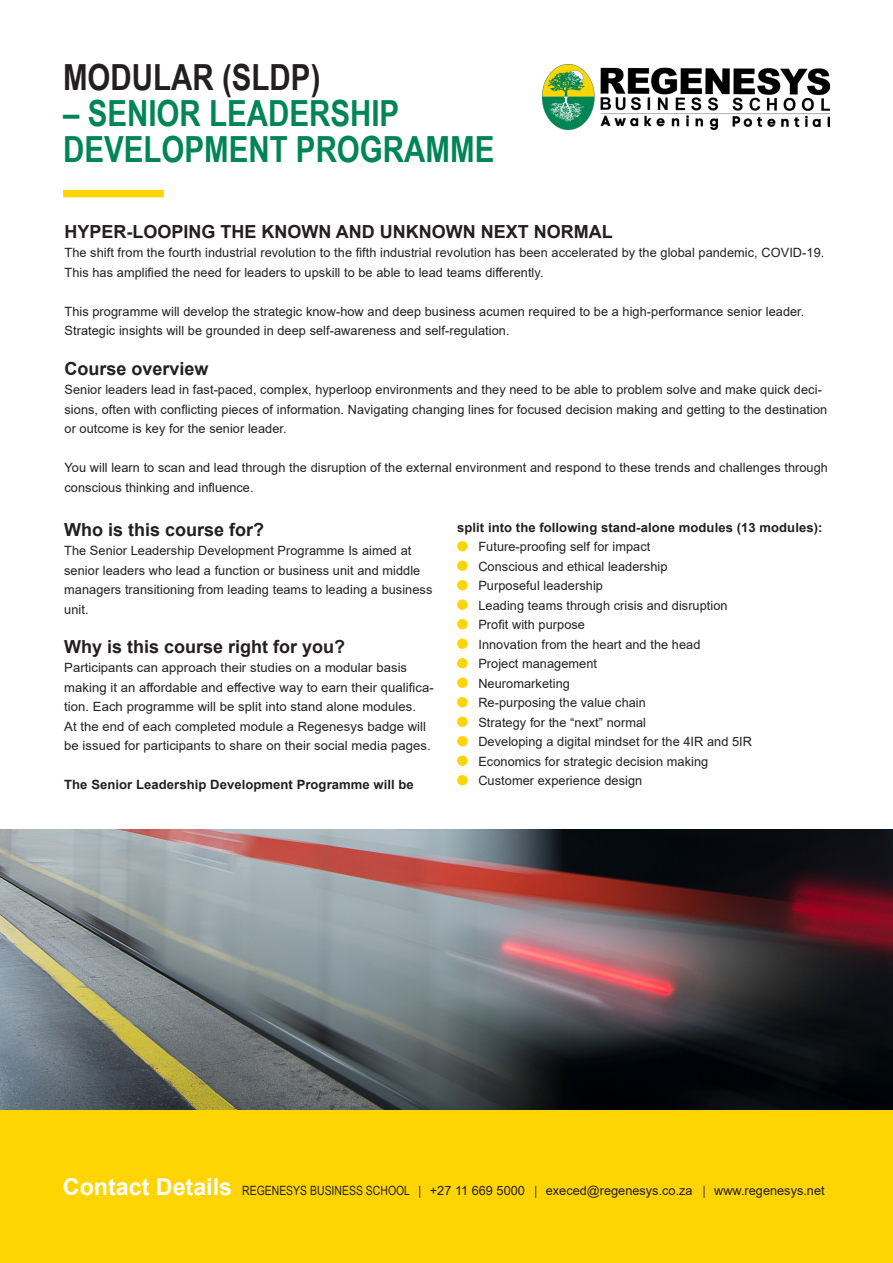
<style>
.page{position:relative;width:893px;height:1263px;background:#fff}
.page>*{position:absolute;margin:0;border:0;box-sizing:border-box;transform-origin:0 0}
.t1{font:700 36px "Arial Narrow";color:#008554}
.t2{font:700 36px "Arial Narrow";color:#231f20}
.t3{font:700 18px "Arial";color:#231f20}
.t4{font:12.75px/19.5px "Arial";letter-spacing:.005em;color:#231f20}
.t5{font:700 12.75px "Arial";letter-spacing:.005em;color:#231f20}
.s1{font-weight:700;font-size:23.25px;color:#fff}
.s2{font-family:"Arial Narrow"}
</style>
<div class="page">
<div style="left:0;top:1109px;width:893px;height:154px;background:#fed503"></div>
<div style="left:457px;top:541px;width:11px;height:10px;background:#fed503;border-radius:50%"></div>
<div style="left:457px;top:560px;width:11px;height:11px;background:#fed503;border-radius:50%"></div>
<div style="left:457px;top:580px;width:11px;height:10px;background:#fed503;border-radius:50%"></div>
<div style="left:457px;top:599px;width:11px;height:11px;background:#fed503;border-radius:50%"></div>
<div style="left:457px;top:619px;width:11px;height:10px;background:#fed503;border-radius:50%"></div>
<div style="left:457px;top:638px;width:11px;height:11px;background:#fed503;border-radius:50%"></div>
<div style="left:457px;top:658px;width:11px;height:10px;background:#fed503;border-radius:50%"></div>
<div style="left:457px;top:677px;width:11px;height:11px;background:#fed503;border-radius:50%"></div>
<div style="left:457px;top:697px;width:11px;height:10px;background:#fed503;border-radius:50%"></div>
<div style="left:457px;top:716px;width:11px;height:11px;background:#fed503;border-radius:50%"></div>
<div style="left:457px;top:736px;width:11px;height:10px;background:#fed503;border-radius:50%"></div>
<div style="left:457px;top:755px;width:11px;height:11px;background:#fed503;border-radius:50%"></div>
<div style="left:457px;top:775px;width:11px;height:10px;background:#fed503;border-radius:50%"></div>
<div style="left:63px;top:190px;width:101px;height:7px;background:#fed503"></div>
<img style="left:542px;top:65px;width:288px;height:64px">
<img style="left:0;top:829px;width:893px;height:280px">
<p class="t2" style="left:63px;top:50px;width:259px">MODULAR (SLDP)</p>
<p class="t1" style="left:63px;top:86px;width:338px">– SENIOR LEADERSHIP</p>
<p class="t1" style="left:63px;top:122px;width:433px">DEVELOPMENT PROGRAMME</p>
<p class="t3" style="left:65px;top:220px;width:550px">HYPER-LOOPING THE KNOWN AND UNKNOWN NEXT NORMAL</p>
<p class="t4" style="left:65px;top:243px;width:761px">The shift from the fourth industrial revolution to the fifth industrial revolution has been accelerated by the global pandemic, COVID-19.<br>This has amplified the need for leaders to upskill to be able to lead teams differently.</p>
<p class="t4" style="left:65px;top:302px;width:741px">This programme will develop the strategic know-how and deep business acumen required to be a high-performance senior leader.<br>Strategic insights will be grounded in deep self-awareness and self-regulation.</p>
<p class="t3" style="left:65px;top:356px;width:146px">Course overview</p>
<p class="t4" style="left:65px;top:380px;width:764px">Senior leaders lead in fast-paced, complex, hyperloop environments and they need to be able to problem solve and make quick deci&shy;sions, often with conflicting pieces of information. Navigating changing lines for focused decision making and getting to the destination or outcome is key for the senior leader.</p>
<p class="t4" style="left:65px;top:458px;width:765px">You will learn to scan and lead through the disruption of the external environment and respond to these trends and challenges through conscious thinking and influence.</p>
<p class="t3" style="left:64px;top:517px;width:202px">Who is this course for?</p>
<p class="t4" style="left:64px;top:541px;width:370px">The Senior Leadership Development Programme Is aimed at senior leaders who lead a function or business unit and middle managers transitioning from leading teams to leading a business unit.</p>
<p class="t3" style="left:64px;top:634px;width:283px">Why is this course right for you?</p>
<p class="t4" style="left:64px;top:658px;width:371px">Participants can approach their studies on a modular basis making it an affordable and effective way to earn their qualifica&shy;tion. Each programme will be split into stand alone modules.<br>At the end of each completed module a Regenesys badge will be issued for participants to share on their social media pages.</p>
<p class="t5" style="left:64px;top:776px;width:351px">The Senior Leadership Development Programme will be</p>
<p class="t5" style="left:457px;top:519px;width:367px">split into the following stand-alone modules (13 modules):</p>
<p class="t4" style="left:478px;top:537px;width:173px">Future-proofing self for impact</p>
<p class="t4" style="left:478px;top:557px;width:191px">Conscious and ethical leadership</p>
<p class="t4" style="left:478px;top:576px;width:126px">Purposeful leadership</p>
<p class="t4" style="left:478px;top:596px;width:251px">Leading teams through crisis and disruption</p>
<p class="t4" style="left:478px;top:615px;width:108px">Profit with purpose</p>
<p class="t4" style="left:478px;top:635px;width:224px">Innovation from the heart and the head</p>
<p class="t4" style="left:478px;top:654px;width:120px">Project management</p>
<p class="t4" style="left:478px;top:674px;width:93px">Neuromarketing</p>
<p class="t4" style="left:478px;top:693px;width:169px">Re-purposing the value chain</p>
<p class="t4" style="left:478px;top:713px;width:169px">Strategy for the “next” normal</p>
<p class="t4" style="left:478px;top:732px;width:275px">Developing a digital mindset for the 4IR and 5IR</p>
<p class="t4" style="left:478px;top:752px;width:231px">Economics for strategic decision making</p>
<p class="t4" style="left:478px;top:771px;width:165px">Customer experience design</p>
<p class="t4" style="left:63px;top:1181px;width:763px"><span class="s1">Contact Details</span> <span class="s2">REGENESYS BUSINESS SCHOOL |</span> +27 11 669 5000 <span class="s2">|</span> execed@regenesys.co.za <span class="s2">|</span> www.regenesys.net</p>
</div>
